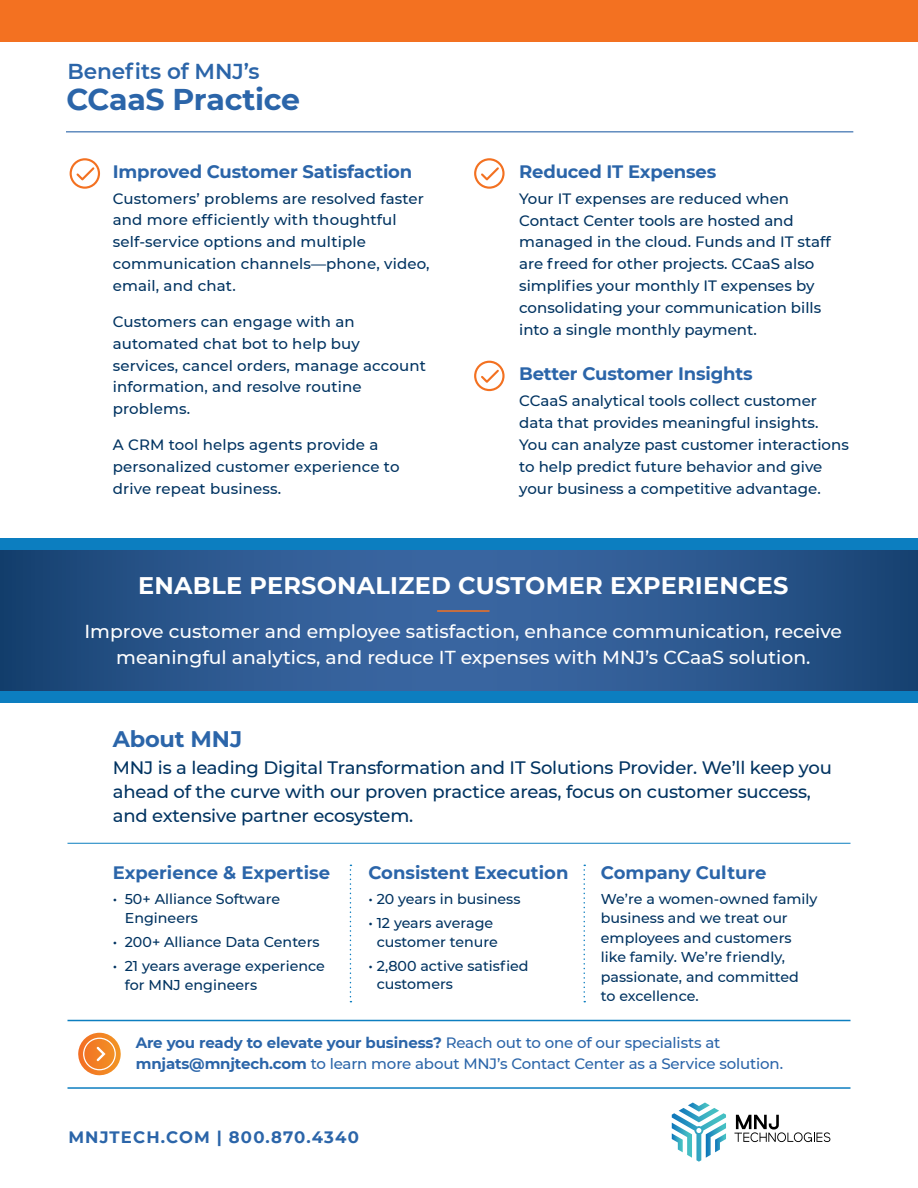
<style>
.page{position:relative;width:918px;height:1188px;background:#fff}
.page>*{position:absolute;margin:0;border:0;box-sizing:border-box;transform-origin:0 0}
.t1{font:700 30px "Montserrat";letter-spacing:-.01em;color:#2b65a9}
.t2{font:700 24px "Montserrat";letter-spacing:.01em;color:#fff}
.t3{font:700 22.5px "Montserrat";letter-spacing:-.01em;color:#2b65a9}
.t4{font:600 21.6px "Montserrat";letter-spacing:-.005em;color:#2b65a9}
.t5{font:500 18.75px/25.5px "Montserrat";color:#fff;text-align:center}
.t6{font:500 18px/24px "Montserrat";letter-spacing:-.01em;color:#003361}
.t7{font:700 18px "Montserrat";letter-spacing:-.01em;color:#2b65a9}
.t8{font:700 16.5px "Montserrat";letter-spacing:.07em;color:#2b65a9}
.t9{font:500 15px/21.8px "Montserrat";color:#003361}
.t10{font:500 15px/21px "Montserrat";letter-spacing:-.01em;color:#2b65a9}
.t11{font:500 14.25px/19.5px "Montserrat";color:#003361}
.s1{font-weight:700}
</style>
<div class="page">
<svg style="left:0;top:550px;width:918px;height:141px;background:#2b578d"></svg>
<hr style="left:437px;top:610px;width:53px;height:2px;background:#f37121">
<hr style="left:68px;top:843px;width:782px;height:1px;background:#0c7ec0">
<hr style="left:68px;top:1087px;width:782px;height:2px;background:#0c7ec0">
<hr style="left:68px;top:1020px;width:782px;height:1px;background:#0c7ec0">
<svg style="left:350px;top:865px;width:1px;height:137px"></svg>
<svg style="left:584px;top:865px;width:1px;height:137px"></svg>
<svg style="left:78px;top:1033px;width:43px;height:43px"></svg>
<div style="left:0;top:0;width:918px;height:41px;background:#f37121"></div>
<div style="left:0;top:691px;width:918px;height:11px;background:#0c7ec0"></div>
<div style="left:0;top:539px;width:918px;height:11px;background:#0c7ec0"></div>
<hr style="left:66px;top:131px;width:787px;height:1px;background:#2b65a9">
<svg style="left:69px;top:158px;width:31px;height:31px"></svg>
<svg style="left:474px;top:158px;width:31px;height:31px"></svg>
<svg style="left:474px;top:360px;width:31px;height:32px"></svg>
<svg style="left:672px;top:1103px;width:54px;height:59px"></svg>
<svg style="left:734px;top:1115px;width:97px;height:27px"></svg>
<h3 class="t4" style="left:68px;top:56px;width:194px">Benefits of MNJ’s</h3>
<h1 class="t1" style="left:66px;top:78px;width:235px">CCaaS Practice</h1>
<p class="t7" style="left:113px;top:158px;width:301px">Improved Customer Satisfaction</p>
<p class="t9" style="left:113px;top:187px;width:318px">Customers’ problems are resolved faster and more efficiently with thoughtful self-service options and multiple communication channels—phone, video, email, and chat.</p>
<p class="t9" style="left:113px;top:310px;width:315px">Customers can engage with an automated chat bot to help buy services, cancel orders, manage account information, and resolve routine problems.</p>
<p class="t9" style="left:113px;top:434px;width:288px">A CRM tool helps agents provide a personalized customer experience to drive repeat business.</p>
<p class="t7" style="left:519px;top:158px;width:199px">Reduced IT Expenses</p>
<p class="t9" style="left:519px;top:187px;width:313px">Your IT expenses are reduced when Contact Center tools are hosted and managed in the cloud. Funds and IT staff are freed for other projects. CCaaS also simplifies your monthly IT expenses by consolidating your communication bills into a single monthly payment.</p>
<p class="t7" style="left:519px;top:361px;width:235px">Better Customer Insights</p>
<p class="t9" style="left:519px;top:390px;width:331px">CCaaS analytical tools collect customer data that provides meaningful insights.<br>You can analyze past customer interactions to help predict future behavior and give your business a competitive advantage.</p>
<h2 class="t2" style="left:138px;top:568px;width:652px">ENABLE PERSONALIZED CUSTOMER EXPERIENCES</h2>
<p class="t5" style="left:85px;top:618px;width:759px">Improve customer and employee satisfaction, enhance communication, receive meaningful analytics, and reduce IT expenses with MNJ’s CCaaS solution.</p>
<h3 class="t3" style="left:113px;top:723px;width:131px">About MNJ</h3>
<p class="t6" style="left:113px;top:755px;width:721px">MNJ is a leading Digital Transformation and IT Solutions Provider. We’ll keep you ahead of the curve with our proven practice areas, focus on customer success, and extensive partner ecosystem.</p>
<p class="t7" style="left:113px;top:860px;width:219px">Experience &amp; Expertise</p>
<p class="t11" style="left:125px;top:888px;width:157px;text-indent:-12px">• 50+ Alliance Software<br>Engineers</p>
<p class="t11" style="left:113px;top:932px;width:208px">• 200+ Alliance Data Centers</p>
<p class="t11" style="left:125px;top:956px;width:202px;text-indent:-12px">• 21 years average experience for MNJ engineers</p>
<p class="t7" style="left:368px;top:860px;width:202px">Consistent Execution</p>
<p class="t11" style="left:368px;top:888px;width:154px">• 20 years in business</p>
<p class="t11" style="left:368px;top:912px;width:131px;text-align:center">• 12 years average customer tenure</p>
<p class="t11" style="left:377px;top:956px;width:153px;line-height:18px;text-indent:-8px">• 2,800 active satisfied customers</p>
<p class="t7" style="left:601px;top:860px;width:167px">Company Culture</p>
<p class="t11" style="left:601px;top:888px;width:218px">We’re a women-owned family business and we treat our employees and customers like family. We’re friendly, passionate, and committed<br>to excellence.</p>
<p class="t10" style="left:136px;top:1031px;width:649px"><span class="s1">Are you ready to elevate your business?</span> Reach out to one of our specialists at <span class="s1">mnjats@mnjtech.com</span> to learn more about MNJ’s Contact Center as a Service solution.</p>
<p class="t8" style="left:68px;top:1125px;width:292px">MNJTECH.COM | 800.870.4340</p>
</div>
